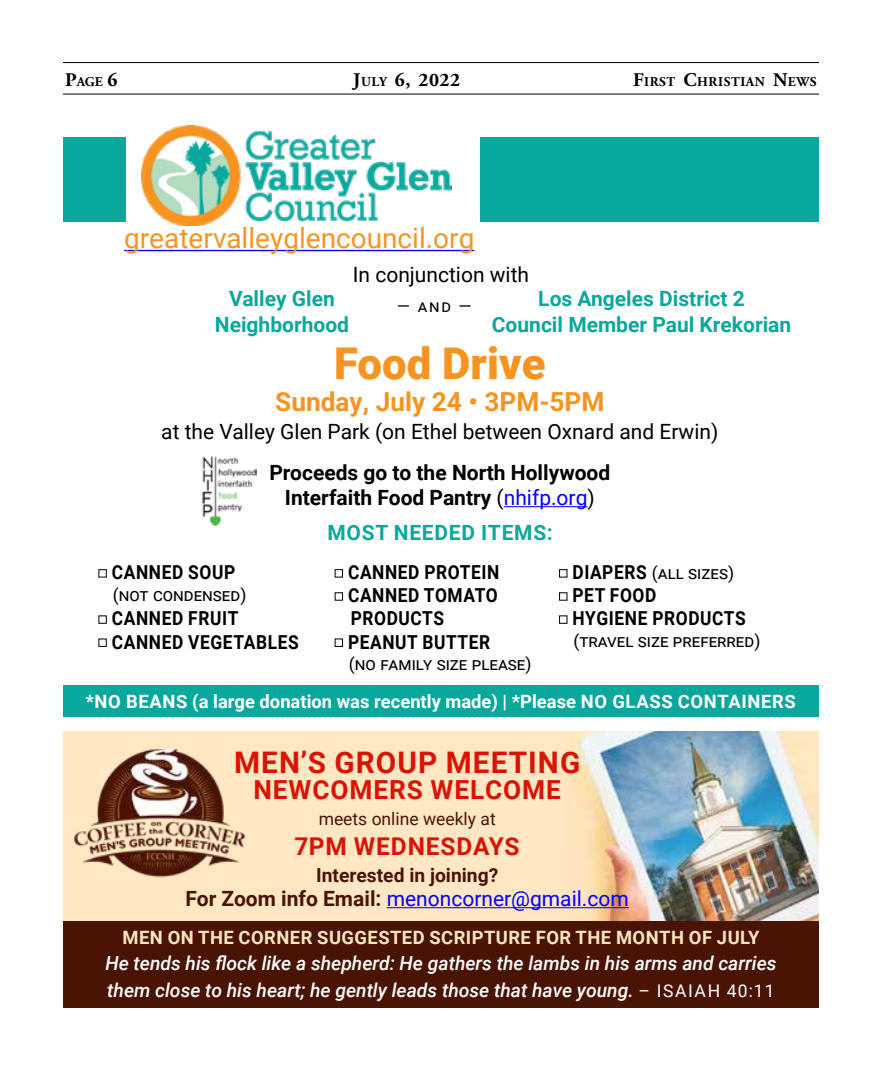
<style>
.page{position:relative;width:882px;height:1071px;background:#fff}
.page>*{position:absolute;margin:0;border:0;box-sizing:border-box;transform-origin:0 0}
.t1{font:900 43.75px "Roboto";color:#f79421}
.t2{font:700 29.75px "Roboto";letter-spacing:.035em;color:#d91404}
.t3{font:28px "Roboto";color:#f59524}
.t4{font:700 26.25px "Roboto";color:#f79421}
.t5{font:700 26.25px "Roboto";letter-spacing:.035em;color:#d91404}
.t6{font:700 24.5px "Roboto";letter-spacing:.035em;color:#d91404}
.t7{font:21px "Roboto";color:#000}
.t8{font:700 21px/25.2px "Roboto";color:#000;text-align:center}
.t9{font:700 21px/25.2px "Roboto";color:#09a89e;text-align:center}
.t10{font:21px "Roboto";color:#00f}
.t11{font:700 21px/25.2px "Roboto";color:#09a89d;text-align:center}
.t12{font:700 21px "Roboto";letter-spacing:.035em;color:#09a89d}
.t13{font:italic 500 19.25px/26.2px "Roboto";color:#fff}
.t14{font:700 19.25px/23.1px "Roboto";letter-spacing:.035em;color:#000;scale:.9 1}
.t15{font:700 19.25px "Roboto";color:#491404}
.t16{font:700 19.25px "Adobe Garamond Pro";color:#000}
.t17{font:700 18.38px "Roboto";color:#fff}
.t18{font:700 18.38px "Roboto";letter-spacing:.025em;color:#fee6bf}
.t19{font:17.5px "Roboto";color:#000}
.t20{font:17.5px "Roboto";color:#4a1405}
.t21{font:17.15px "Roboto";color:#000}
.t22{font:700 13.47px "Adobe Garamond Pro";letter-spacing:.04em;color:#000}
.s1{font-size:19.25px}
.s2{font-size:13.47px}
.s3{font-weight:400}
.s4{font-weight:400;color:#00f}
.s5{font-weight:700;font-size:19.25px}
.s6{font-weight:700;color:#491404}
.s7{font-weight:400;font-style:normal;font-size:17.5px}
</style>
<div class="page">
<hr style="left:63px;top:94px;width:756px;height:1px;background:#000">
<hr style="left:63px;top:62px;width:756px;height:1px;background:#000">
<img style="left:141px;top:126px;width:311px;height:99px">
<hr style="left:504px;top:506px;width:83px;height:1px;background:#00f">
<img style="left:202px;top:456px;width:54px;height:69px">
<div style="left:63px;top:685px;width:756px;height:32px;background:#09a89d"></div>
<div style="left:98px;top:569px;width:9px;height:9px;border:1px solid #000"></div>
<div style="left:98px;top:615px;width:9px;height:9px;border:1px solid #000"></div>
<div style="left:98px;top:639px;width:9px;height:8px;border:1px solid #000"></div>
<div style="left:335px;top:569px;width:8px;height:9px;border:1px solid #000"></div>
<div style="left:335px;top:592px;width:8px;height:9px;border:1px solid #000"></div>
<div style="left:335px;top:639px;width:8px;height:8px;border:1px solid #000"></div>
<div style="left:559px;top:569px;width:8px;height:9px;border:1px solid #000"></div>
<div style="left:559px;top:615px;width:8px;height:9px;border:1px solid #000"></div>
<div style="left:480px;top:137px;width:339px;height:85px;background:#09a89d"></div>
<div style="left:63px;top:137px;width:63px;height:85px;background:#09a89d"></div>
<hr style="left:124px;top:250px;width:350px;height:1px;background:#00f">
<img style="left:63px;top:731px;width:756px;height:190px">
<hr style="left:387px;top:907px;width:242px;height:1px;background:#00f">
<img style="left:71px;top:750px;width:181px;height:133px">
<div style="left:63px;top:921px;width:756px;height:87px;background:#4a1405"></div>
<p class="t22" style="left:65px;top:73px;width:54px"><span class="s1">P</span>AGE <span class="s1">6</span></p>
<p class="t16" style="left:353px;top:68px;width:109px">J<span class="s2">ULY</span> 6, 2022</p>
<p class="t22" style="left:633px;top:73px;width:185px"><span class="s1">F</span>IRST <span class="s1">C</span>HRISTIAN <span class="s1">N</span>EWS</p>
<h3 class="t3" style="left:124px;top:219px;width:352px">greatervalleyglencouncil.org</h3>
<p class="t7" style="left:353px;top:259px;width:178px">In conjunction with</p>
<p class="t11" style="left:215px;top:285px;width:136px">Valley Glen<br>Neighborhood</p>
<p class="t21" style="left:397px;top:294px;width:76px">— and —</p>
<p class="t9" style="left:492px;top:285px;width:301px">Los Angeles District 2<br>Council Member Paul Krekorian</p>
<h1 class="t1" style="left:334px;top:333px;width:213px">Food Drive</h1>
<h3 class="t4" style="left:275px;top:383px;width:331px">Sunday, July 24 • 3PM-5PM</h3>
<p class="t7" style="left:161px;top:417px;width:559px">at the Valley Glen Park (on Ethel between Oxnard and Erwin)</p>
<p class="t8" style="left:269px;top:459px;width:342px">Proceeds go to the North Hollywood<br>Interfaith Food Pantry <span class="s3">(</span><span class="s4">nhifp.org</span><span class="s3">)</span></p>
<p class="t12" style="left:328px;top:518px;width:227px">MOST NEEDED ITEMS:</p>
<p class="t14" style="left:112px;top:560px;width:139px">CANNED SOUP</p>
<p class="t19" style="left:113px;top:582px;width:135px">(not condensed)</p>
<p class="t14" style="left:112px;top:606px;width:209px">CANNED FRUIT<br>CANNED VEGETABLES</p>
<p class="t14" style="left:348px;top:560px;width:170px">CANNED PROTEIN<br>CANNED TOMATO<br>PRODUCTS<br>PEANUT BUTTER</p>
<p class="t19" style="left:349px;top:651px;width:184px">(no family size please)</p>
<p class="t19" style="left:573px;top:561px;width:163px"><span class="s5">DIAPERS</span> (all sizes)</p>
<p class="t14" style="left:573px;top:583px;width:194px">PET FOOD<br>HYGIENE PRODUCTS</p>
<p class="t19" style="left:573px;top:628px;width:189px">(travel size preferred)</p>
<p class="t17" style="left:86px;top:688px;width:711px">*NO BEANS (a large donation was recently made) | *Please NO GLASS CONTAINERS</p>
<h2 class="t2" style="left:234px;top:742px;width:348px">MEN’S GROUP MEETING</h2>
<h3 class="t5" style="left:253px;top:772px;width:309px">NEWCOMERS WELCOME</h3>
<p class="t20" style="left:319px;top:807px;width:179px">meets online weekly at</p>
<p class="t6" style="left:294px;top:829px;width:227px">7PM WEDNESDAYS</p>
<p class="t15" style="left:316px;top:862px;width:184px">Interested in joining?</p>
<p class="t10" style="left:186px;top:884px;width:445px"><span class="s6">For Zoom info Email:</span> menoncorner@gmail.com</p>
<p class="t18" style="left:123px;top:925px;width:638px">MEN ON THE CORNER SUGGESTED SCRIPTURE FOR THE MONTH OF JULY</p>
<p class="t13" style="left:105px;top:950px;width:673px">He tends his flock like a shepherd: He gathers the lambs in his arms and carries them close to his heart; he gently leads those that have young. <span class="s7">– ISAIAH 40:11</span></p>
</div>
